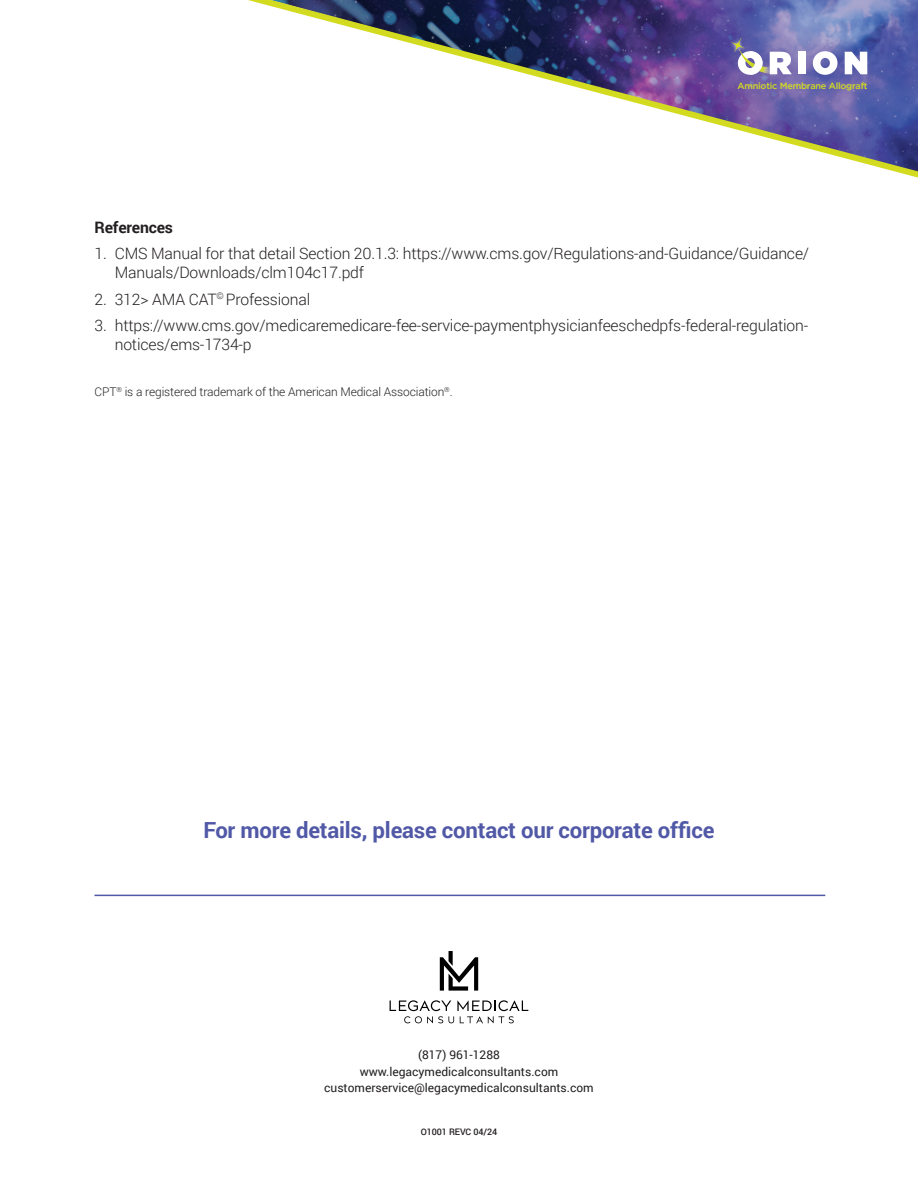
<style>
.page{position:relative;width:918px;height:1188px;background:#fff}
.page>*{position:absolute;margin:0;border:0;box-sizing:border-box;transform-origin:0 0}
.t1{font:700 22.2px "Roboto";letter-spacing:-.01em;color:#5159a7}
.t2{font:300 15.75px/19.5px "Roboto";letter-spacing:-.01em;color:#231f20}
.t3{font:700 15.75px "Roboto";letter-spacing:-.01em;color:#231f20}
.t4{font:12px/16.5px "Roboto";color:#231f20;text-align:center}
.t5{font:300 12px "Roboto";letter-spacing:-.01em;color:#231f20}
.t6{font:500 9px "Gotham";letter-spacing:-.025em;color:#d2db20}
.t7{font:500 9px "Roboto";letter-spacing:-.01em;color:#231f20}
</style>
<div class="page">
<svg style="left:248px;top:0;width:670px;height:178px"></svg>
<div style="left:717px;top:25px;width:167px;height:81px;background:#4c479d;opacity:.75"></div>
<div style="left:798px;top:52px;width:8px;height:22px;background:#fff"></div>
<svg style="left:813px;top:51px;width:25px;height:24px"></svg>
<svg style="left:845px;top:52px;width:22px;height:22px"></svg>
<img style="left:727px;top:34px;width:22px;height:23px">
<svg style="left:731px;top:39px;width:61px;height:36px"></svg>
<hr style="left:94px;top:895px;width:731px;height:1px;background:#5159a7">
<svg style="left:440px;top:951px;width:38px;height:40px"></svg>
<svg style="left:390px;top:1000px;width:138px;height:23px"></svg>
<p class="t6" style="left:738px;top:80px;width:132px">Amniotic Membrane Allograft</p>
<p class="t3" style="left:94px;top:216px;width:80px">References</p>
<p class="t2" style="left:115px;top:243px;width:696px;text-indent:-20px">1. CMS Manual for that detail Section 20.1.3: https://www.cms.gov/Regulations-and-Guidance/Guidance/<br>Manuals/Downloads/clm104c17.pdf</p>
<p class="t2" style="left:94px;top:289px;width:217px">2. 312&gt; AMA CAT<sup>©</sup> Professional</p>
<p class="t2" style="left:115px;top:315px;width:695px;text-indent:-20px">3. https://www.cms.gov/medicaremedicare-fee-service-paymentphysicianfeeschedpfs-federal-regulation&shy;notices/ems-1734-p</p>
<p class="t5" style="left:94px;top:383px;width:360px">CPT<sup>®</sup> is a registered trademark of the American Medical Association<sup>®</sup>.</p>
<h1 class="t1" style="left:203px;top:814px;width:513px">For more details, please contact our corporate office</h1>
<p class="t4" style="left:324px;top:1046px;width:271px">(817) 961-1288 www.legacymedicalconsultants.com customerservice@legacymedicalconsultants.com</p>
<p class="t7" style="left:421px;top:1126px;width:78px">O1001 REVC 04/24</p>
</div>
